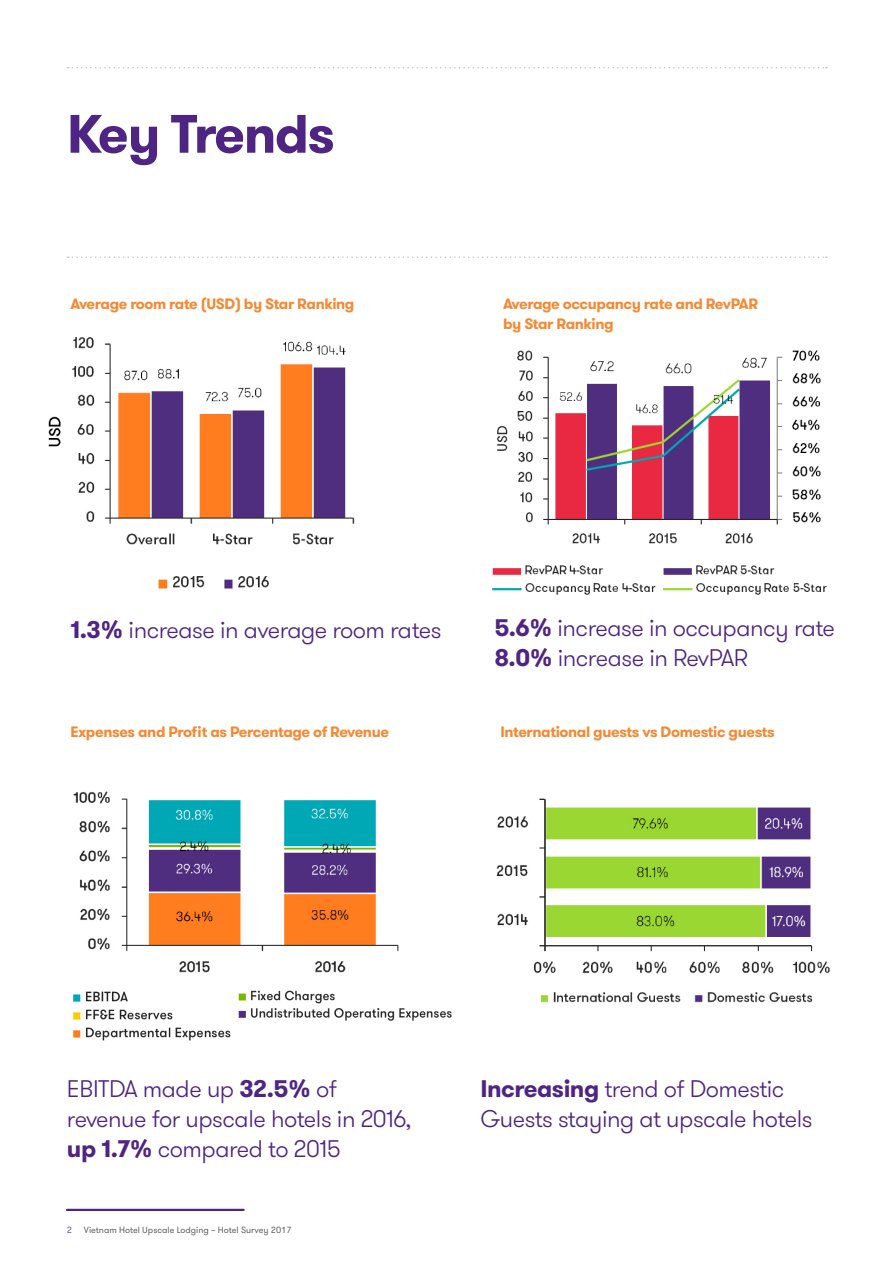
<style>
.page{position:relative;width:893px;height:1263px;background:#fff}
.page>*{position:absolute;margin:0;border:0;box-sizing:border-box;transform-origin:0 0}
.A_Title_text__ToC{font:700 54px "GT Walsheim Pro";letter-spacing:-.03em;color:#4e2582}
.D_Sub_heading_one{font:300 24px/30px "GT Walsheim Pro";letter-spacing:-.02em;color:#4e2582}
.E_Sub_heading_two{font:700 15px "GT Walsheim Pro";letter-spacing:-.025em;color:#f58932}
.t1{font:9px "GT Walsheim Pro";color:#636366}
.t2{font:9px "GT Walsheim Pro";color:#6e5299}
.s1{font-weight:700}
</style>
<div class="page">
<svg style="left:68px;top:256px;width:759px;height:2px"></svg>
<svg style="left:68px;top:67px;width:759px;height:1px"></svg>
<img style="left:73px;top:791px;width:326px;height:182px">
<img style="left:73px;top:991px;width:158px;height:50px">
<img style="left:238px;top:990px;width:214px;height:31px">
<img style="left:496px;top:798px;width:334px;height:205px">
<img style="left:48px;top:337px;width:307px;height:208px">
<img style="left:492px;top:350px;width:335px;height:245px">
<img style="left:158px;top:576px;width:111px;height:13px">
<hr style="left:67px;top:1209px;width:177px;height:2px;background:#4e2582">
<p class="A_Title_text__ToC" style="left:67px;top:99px;width:270px">Key Trends</p>
<p class="E_Sub_heading_two" style="left:71px;top:294px;width:285px">Average room rate (USD) by Star Ranking</p>
<p class="E_Sub_heading_two" style="left:503px;top:294px;width:257px">Average occupancy rate and RevPAR</p>
<p class="E_Sub_heading_two" style="left:503px;top:314px;width:112px">by Star Ranking</p>
<p class="D_Sub_heading_one" style="left:71px;top:615px;width:373px"><span class="s1">1.3%</span> increase in average room rates</p>
<p class="D_Sub_heading_one" style="left:495px;top:613px;width:342px"><span class="s1">5.6%</span> increase in occupancy rate</p>
<p class="D_Sub_heading_one" style="left:495px;top:643px;width:255px"><span class="s1">8.0%</span> increase in RevPAR</p>
<p class="E_Sub_heading_two" style="left:71px;top:722px;width:320px">Expenses and Profit as Percentage of Revenue</p>
<p class="E_Sub_heading_two" style="left:500px;top:722px;width:276px">International guests vs Domestic guests</p>
<p class="D_Sub_heading_one" style="left:67px;top:1074px;width:346px">EBITDA made up <span class="s1">32.5%</span> of revenue for upscale hotels in 2016, <span class="s1">up 1.7%</span> compared to 2015</p>
<p class="D_Sub_heading_one" style="left:480px;top:1074px;width:334px"><span class="s1">Increasing</span> trend of Domestic<br>Guests staying at upscale hotels</p>
<p class="t2" style="left:67px;top:1224px;width:7px">2</p>
<p class="t1" style="left:84px;top:1224px;width:209px">Vietnam Hotel Upscale Lodging – Hotel Survey 2017</p>
</div>
